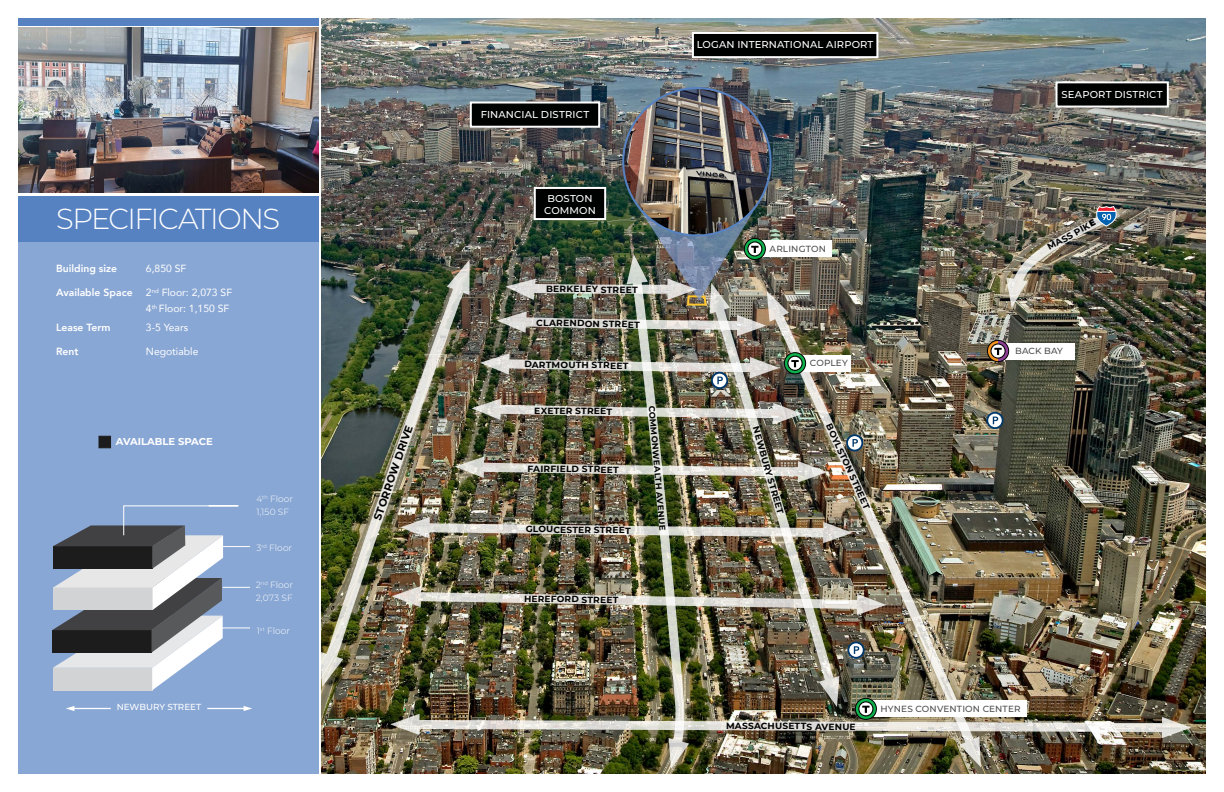
<style>
.page{position:relative;width:1224px;height:792px;background:#fff}
.page>*{position:absolute;margin:0;border:0;box-sizing:border-box;transform-origin:0 0}
.t1{font:300 29px "Montserrat";letter-spacing:-.055em;color:#fff}
.t2{font:700 10.7px "Montserrat";color:#000}
.t3{font:10.4px/16px "Avenir";color:#fff}
.t4{font:800 10.4px "Avenir";color:#fff}
.t5{font:500 10px/12px "Montserrat";letter-spacing:.015em;color:#fff;text-align:center}
.t6{font:700 10px "Montserrat";color:#fff}
.t7{font:700 9.1px "Montserrat";letter-spacing:.015em;color:#000}
.t8{font:700 9px "Montserrat";letter-spacing:.015em;color:#000}
.t9{font:300 9px/13px "Montserrat";color:#fff}
.t10{font:500 8.9px "Montserrat";letter-spacing:.015em;color:#4d4d4f}
.t11{font:500 8.8px "Montserrat";color:#fff}
.t12{font:700 8.5px "Montserrat";color:#000}
.s1{font-weight:900}
</style>
<div class="page">
<div style="left:18px;top:241px;width:300px;height:533px;background:#89a7d4"></div>
<div style="left:18px;top:196px;width:300px;height:45px;background:#5782c2"></div>
<svg style="left:66px;top:706px;width:45px;height:5px"></svg>
<div style="left:99px;top:436px;width:12px;height:12px;background:#1c1c1c;border:1px solid #1c1c1c"></div>
<img style="left:18px;top:28px;width:300px;height:164px">
<div style="left:18px;top:18px;width:300px;height:7px;background:#5782c2"></div>
<img style="left:321px;top:18px;width:885px;height:756px">
<div style="left:692px;top:32px;width:186px;height:26px;background:#000101;border:2px solid #fff"></div>
<svg style="left:207px;top:706px;width:45px;height:5px"></svg>
<svg style="left:52px;top:505px;width:198px;height:185px"></svg>
<img style="left:318px;top:264px;width:72px;height:415px">
<img style="left:390px;top:78px;width:801px;height:691px">
<svg style="left:320px;top:652px;width:23px;height:35px"></svg>
<h1 class="t1" style="left:56px;top:199px;width:225px">SPECIFICATIONS</h1>
<p class="t4" style="left:56px;top:260px;width:63px">Building size</p>
<p class="t3" style="left:146px;top:260px;width:42px">6,850 SF</p>
<p class="t4" style="left:56px;top:284px;width:78px">Available Space</p>
<p class="t3" style="left:146px;top:284px;width:88px">2<sup>nd</sup> Floor: 2,073 SF<br>4<sup>th</sup> Floor: 1,150 SF</p>
<p class="t4" style="left:56px;top:319px;width:56px">Lease Term</p>
<p class="t3" style="left:146px;top:319px;width:44px">3-5 Years</p>
<p class="t4" style="left:56px;top:343px;width:24px">Rent</p>
<p class="t3" style="left:146px;top:343px;width:54px">Negotiable</p>
<p class="t6" style="left:116px;top:435px;width:99px">AVAILABLE SPACE</p>
<p class="t11" style="left:117px;top:701px;width:86px">NEWBURY STREET</p>
<p class="t9" style="left:256px;top:492px;width:38px">4<sup>th</sup> Floor<br>1,150 SF</p>
<p class="t9" style="left:256px;top:541px;width:37px">3<sup>rd</sup> Floor</p>
<p class="t9" style="left:256px;top:578px;width:39px">2<sup>nd</sup> Floor<br>2,073 SF</p>
<p class="t9" style="left:257px;top:624px;width:35px">1<sup>st</sup> Floor</p>
<p class="t5" style="left:481px;top:108px;width:110px">FINANCIAL DISTRICT</p>
<p class="t5" style="left:544px;top:192px;width:53px">BOSTON<br>COMMON</p>
<p class="t7" style="left:546px;top:283px;width:93px">BERKELEY STREET</p>
<p class="t7" style="left:536px;top:316px;width:105px;rotate:1deg">CLARENDON STREET</p>
<p class="t7" style="left:525px;top:357px;width:106px;rotate:1deg">DARTMOUTH STREET</p>
<p class="t5" style="left:697px;top:38px;width:178px">LOGAN INTERNATIONAL AIRPORT</p>
<p class="t10" style="left:770px;top:243px;width:58px">ARLINGTON</p>
<p class="t10" style="left:810px;top:357px;width:40px">COPLEY</p>
<p class="t12" style="left:658px;top:405px;width:127px;rotate:85deg">COMMONWEALTH AVENUE</p>
<p class="t7" style="left:534px;top:404px;width:79px;rotate:1deg">EXETER STREET</p>
<p class="t2" style="left:370px;top:518px;width:101px;rotate:-71deg">STORROW DRIVE</p>
<p class="t8" style="left:762px;top:425px;width:92px;rotate:74deg">NEWBURY STREET</p>
<p class="t8" style="left:835px;top:421px;width:94px;rotate:66deg">BOYLSTON STREET</p>
<p class="t7" style="left:528px;top:462px;width:93px;rotate:1deg">FAIRFIELD STREET</p>
<p class="t8" style="left:526px;top:522px;width:106px;rotate:1deg">GLOUCESTER STREET</p>
<p class="t8" style="left:524px;top:592px;width:96px;rotate:1deg">HEREFORD STREET</p>
<p class="t5" style="left:1062px;top:88px;width:103px">SEAPORT DISTRICT</p>
<p class="t8" style="left:1045px;top:242px;width:55px;rotate:-29deg">MASS PIK<span class="s1">E</span></p>
<p class="t10" style="left:1015px;top:345px;width:49px">BACK BAY</p>
<p class="t8" style="left:726px;top:720px;width:131px">MASSACHUSETTS AVENUE</p>
<p class="t10" style="left:880px;top:702px;width:142px">HYNES CONVENTION CENTER</p>
</div>
